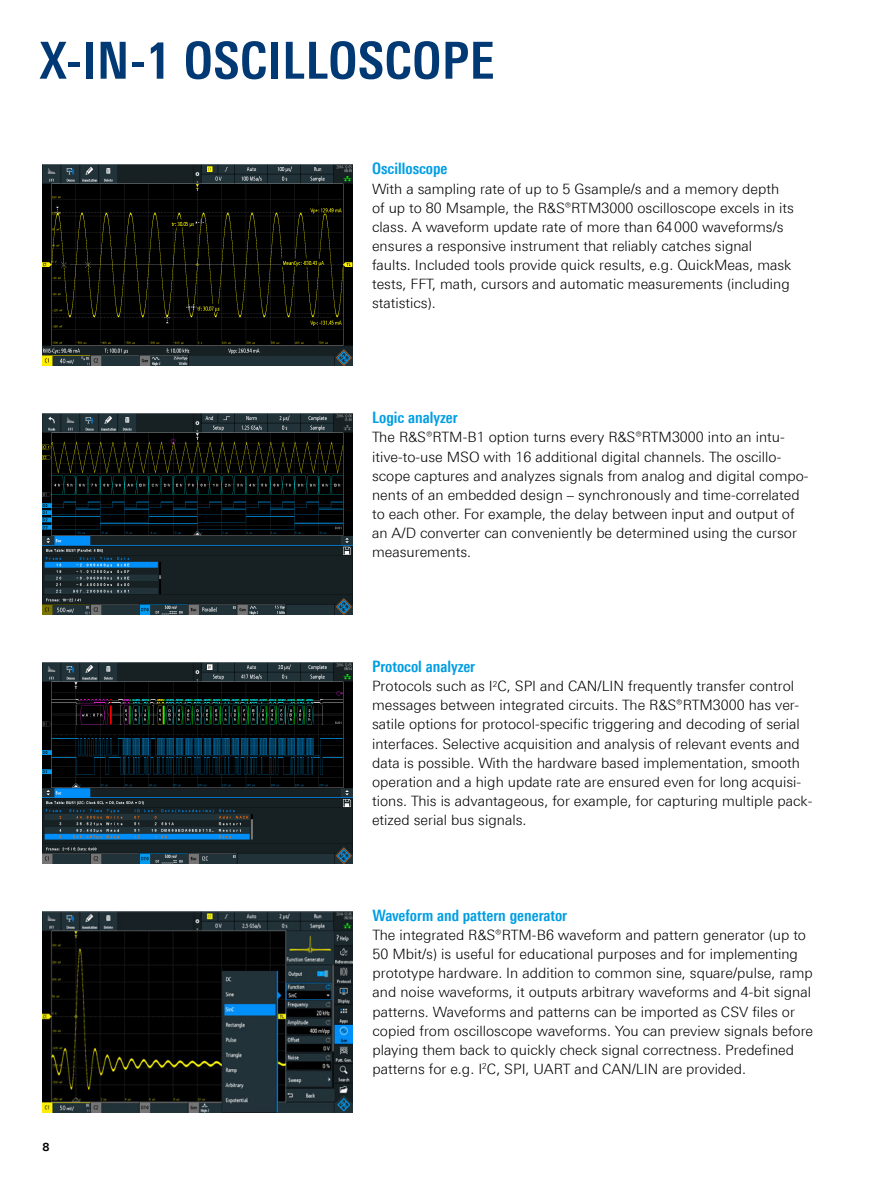
<style>
.page{position:relative;width:893px;height:1191px;background:#fff}
.page>*{position:absolute;margin:0;border:0;box-sizing:border-box;transform-origin:0 0}
.Seiten_Headline_34Pt_blauIVZ{font:700 condensed 51px "Linotype Universfor RS";letter-spacing:.01em;color:#003973}
.Absatzfett_cyan{font:700 condensed 15.75px "Linotype Universfor RS";color:#009ee3}
.Haupttext_ohne_Abstand{font:300 14.25px/19.2px "Linotype Universfor RS";color:#000}
.t1{font:700 11.25px "Linotype Universfor RS";color:#000}
</style>
<div class="page">
<img style="left:42px;top:662px;width:311px;height:201px">
<img style="left:42px;top:911px;width:311px;height:201px">
<img style="left:43px;top:165px;width:310px;height:201px">
<img style="left:42px;top:414px;width:311px;height:200px">
<p class="Seiten_Headline_34Pt_blauIVZ" style="left:40px;top:30px;width:456px">X-IN-1 OSCILLOSCOPE</p>
<p class="Absatzfett_cyan" style="left:372px;top:159px;width:77px">Oscilloscope</p>
<p class="Haupttext_ohne_Abstand" style="left:372px;top:179px;width:423px">With a sampling rate of up to 5 Gsample/s and a memory depth of up to 80 Msample, the R&amp;S®RTM3000 oscilloscope excels in its class. A waveform update rate of more than 64000 waveforms/s ensures a responsive instrument that reliably catches signal faults. Included tools provide quick results, e.g. QuickMeas, mask tests, FFT, math, cursors and automatic measurements (including statistics).</p>
<p class="Absatzfett_cyan" style="left:372px;top:408px;width:87px">Logic analyzer</p>
<p class="Haupttext_ohne_Abstand" style="left:372px;top:427px;width:438px">The R&amp;S®RTM-B1 option turns every R&amp;S®RTM3000 into an intu&shy;itive-to-use MSO with 16 additional digital channels. The oscillo&shy;scope captures and analyzes signals from analog and digital compo&shy;nents of an embedded design – synchronously and time-correlated to each other. For example, the delay between input and output of an A/D converter can conveniently be determined using the cursor measurements.</p>
<p class="Absatzfett_cyan" style="left:372px;top:657px;width:105px">Protocol analyzer</p>
<p class="Haupttext_ohne_Abstand" style="left:372px;top:676px;width:442px">Protocols such as I<sup>2</sup>C, SPI and CAN/LIN frequently transfer control messages between integrated circuits. The R&amp;S®RTM3000 has ver&shy;satile options for protocol-specific triggering and decoding of serial interfaces. Selective acquisition and analysis of relevant events and data is possible. With the hardware based implementation, smooth operation and a high update rate are ensured even for long acquisi&shy;tions. This is advantageous, for example, for capturing multiple pack&shy;etized serial bus signals.</p>
<p class="t1" style="left:43px;top:1139px;width:9px">8</p>
<p class="Absatzfett_cyan" style="left:372px;top:906px;width:196px">Waveform and pattern generator</p>
<p class="Haupttext_ohne_Abstand" style="left:372px;top:925px;width:442px">The integrated R&amp;S®RTM-B6 waveform and pattern generator (up to 50 Mbit/s) is useful for educational purposes and for implementing prototype hardware. In addition to common sine, square/pulse, ramp and noise waveforms, it outputs arbitrary waveforms and 4-bit signal patterns. Waveforms and patterns can be imported as CSV files or copied from oscilloscope waveforms. You can preview signals before playing them back to quickly check signal correctness. Predefined patterns for e.g. I<sup>2</sup>C, SPI, UART and CAN/LIN are provided.</p>
</div>
